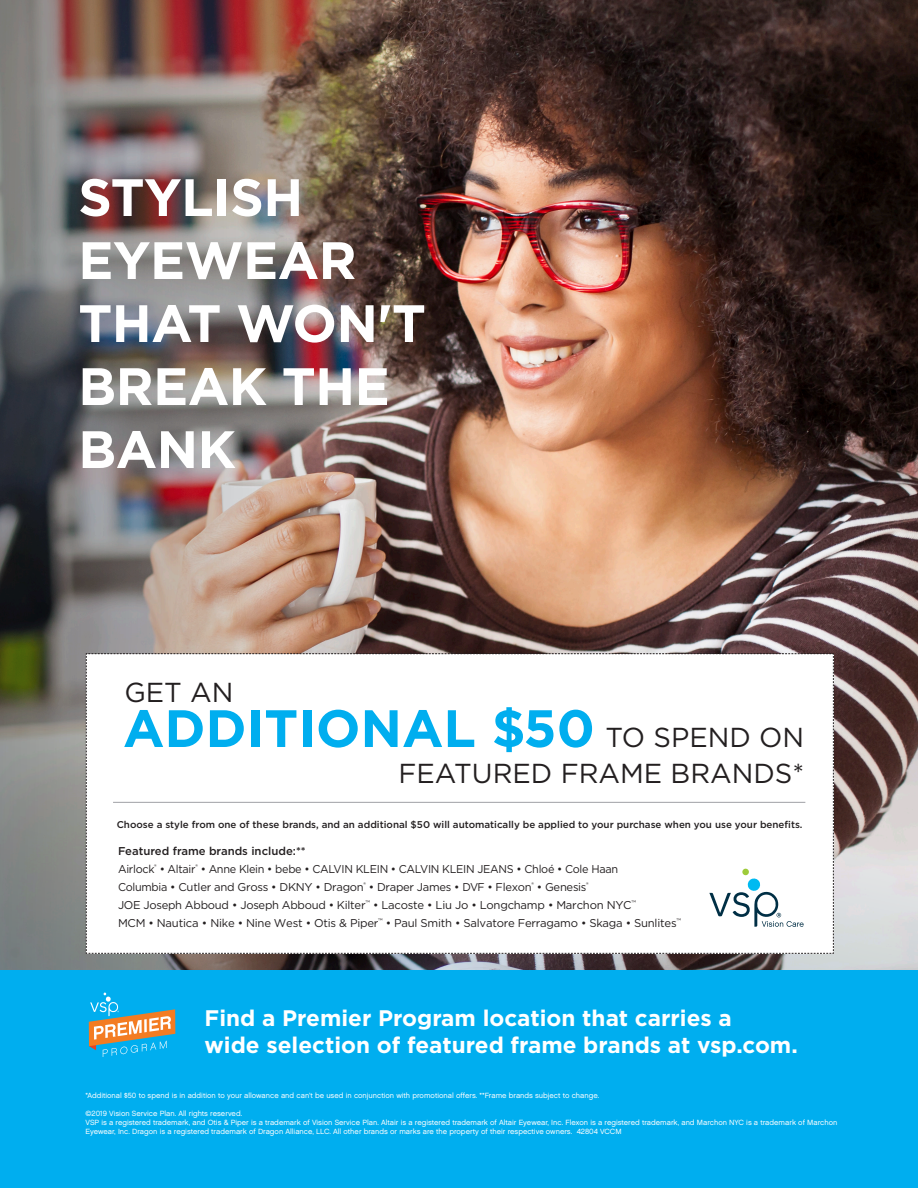
<style>
.page{position:relative;width:918px;height:1188px;background:#fff}
.page>*{position:absolute;margin:0;border:0;box-sizing:border-box;transform-origin:0 0}
.VC_Heading_1{font:700 52.5px/63px "Gotham";letter-spacing:-.01em;color:#fff}
.t1{font:700 52.5px "Gotham";color:#00aeef}
.t2{font:27.45px/36px "Gotham";color:#231f20;text-align:right}
.t3{font:700 22.5px/27px "Gotham";color:#fff}
.t4{font:11.4px/18px "Gotham";letter-spacing:-.025em;color:#231f20;scale:.96 1}
.t5{font:500 9.75px "Gotham";color:#231f20}
.t6{font:7.5px/9px "Chalet London Nineteen Sixty";color:#fff}
.s1{font-weight:500}
.s2{font-family:"Gotham Rounded"}
</style>
<div class="page">
<svg style="left:632px;top:0;width:286px;height:970px;background:#59423a"></svg>
<img style="left:0;top:0;width:632px;height:970px">
<div style="left:0;top:970px;width:918px;height:218px;background:#00aeef"></div>
<svg style="left:89px;top:993px;width:86px;height:64px"></svg>
<svg style="left:86px;top:653px;width:748px;height:301px"></svg>
<p class="VC_Heading_1" style="left:78px;top:166px;width:349px">STYLISH<br>EYEWEAR<br>THAT WON'T<br>BREAK THE<br>BANK</p>
<p class="t2" style="left:124px;top:674px;width:111px">GET AN</p>
<p class="t1" style="left:123px;top:694px;width:473px">ADDITIONAL $50</p>
<p class="t2" style="left:399px;top:719px;width:407px">TO SPEND ON<br>FEATURED FRAME BRANDS*</p>
<p class="t5" style="left:117px;top:818px;width:687px">Choose a style from one of these brands, and an additional $50 will automatically be applied to your purchase when you use your benefits.</p>
<p class="t4" style="left:118px;top:842px;width:588px"><span class="s1">Featured frame brands include:**<br></span>Airlock<sup>®</sup> • Altair<sup>®</sup> • Anne Klein • bebe • CALVIN KLEIN • CALVIN KLEIN JEANS • Chloé • Cole Haan<br>Columbia • <span class="s2">Cutler and Gross •</span> DKNY • Dragon<sup>®</sup> • Draper James • DVF • Flexon<sup>®</sup> • Genesis<sup>®<br></sup>JOE Joseph Abboud <span class="s2">•</span> Joseph Abboud • Kilter<sup>™</sup> • Lacoste • Liu Jo • Longchamp • Marchon NYC<sup>™<br></sup>MCM • Nautica <span class="s2">•</span> Nike • Nine West • Otis &amp; Piper<sup>™</sup> • <span class="s2">Paul Smith •</span> Salvatore Ferragamo • Skaga • Sunlites<sup>™</sup></p>
<p class="t3" style="left:205px;top:1004px;width:595px">Find a Premier Program location that carries a<br>wide selection of featured frame brands at vsp.com.</p>
<p class="t6" style="left:86px;top:1091px;width:515px">*Additional $50 to spend is in addition to your allowance and can’t be used in conjunction with promotional offers. **Frame brands subject to change.</p>
<p class="t6" style="left:86px;top:1109px;width:158px">©2019 Vision Service Plan. All rights reserved.</p>
<p class="t6" style="left:86px;top:1118px;width:753px">VSP is a registered trademark, and Otis &amp; Piper is a trademark of Vision Service Plan. Altair is a registered trademark of Altair Eyewear, Inc. Flexon is a registered trademark, and Marchon NYC is a trademark of Marchon<br>Eyewear, Inc. Dragon is a registered trademark of Dragon Alliance, LLC. All other brands or marks are the property of their respective owners. 42804 VCCM</p>
</div>
